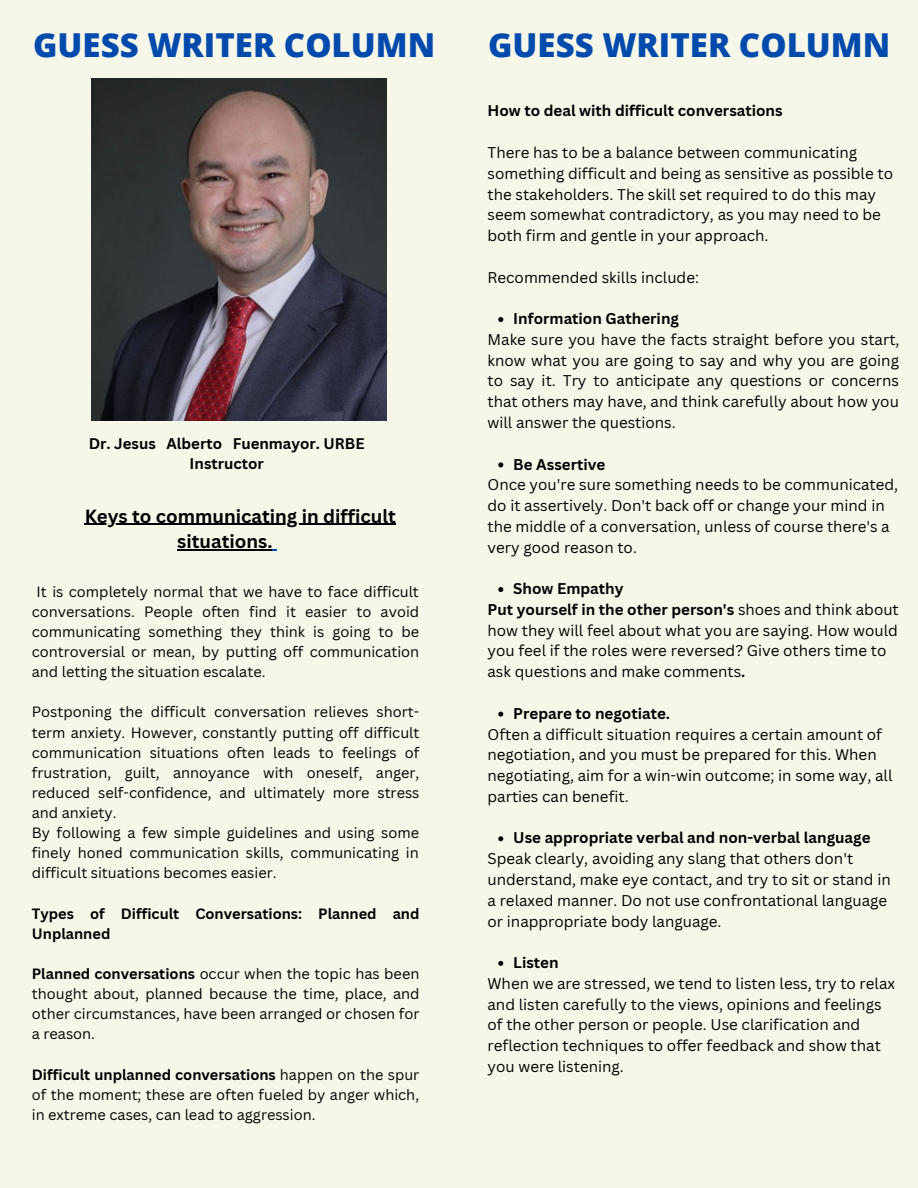
<style>
.page{position:relative;width:918px;height:1188px;background:#f6f6e9}
.page>*{position:absolute;margin:0;border:0;box-sizing:border-box;transform-origin:0 0}
.t1{font:800 33px "Open Sans";color:#004aad}
.t2{font:700 18.6px/25.8px "Canva Sans";color:#000}
.t3{font:15.15px/20.7px "Canva Sans";color:#000}
.t4{font:700 15.15px "Canva Sans";color:#000}
.t5{font:700 15px/20.2px "Canva Sans";color:#000;text-align:center}
.t6{font:14.55px/20.1px "Canva Sans";color:#000;text-align:justify}
.t7{font:700 14.55px/20.1px "Canva Sans";color:#000}
.s1{font-weight:700}
</style>
<div class="page">
<hr style="left:85px;top:524px;width:311px;height:1px;background:#000">
<hr style="left:177px;top:550px;width:96px;height:1px;background:#000">
<img style="left:91px;top:78px;width:295px;height:342px">
<svg style="left:498px;top:317px;width:5px;height:5px"></svg>
<svg style="left:498px;top:462px;width:5px;height:5px"></svg>
<svg style="left:498px;top:587px;width:5px;height:5px"></svg>
<svg style="left:498px;top:712px;width:5px;height:5px"></svg>
<svg style="left:498px;top:836px;width:5px;height:5px"></svg>
<svg style="left:498px;top:961px;width:5px;height:5px"></svg>
<h1 class="t1" style="left:33px;top:22px;width:404px">GUESS WRITER COLUMN</h1>
<h1 class="t1" style="left:488px;top:22px;width:404px">GUESS WRITER COLUMN</h1>
<p class="t4" style="left:488px;top:100px;width:297px">How to deal with difficult conversations</p>
<p class="t3" style="left:488px;top:142px;width:407px">There has to be a balance between communicating something difficult and being as sensitive as possible to the stakeholders. The skill set required to do this may seem somewhat contradictory, as you may need to be both firm and gentle in your approach.</p>
<p class="t3" style="left:488px;top:266px;width:213px">Recommended skills include:</p>
<p class="t4" style="left:513px;top:308px;width:167px">Information Gathering</p>
<p class="t5" style="left:89px;top:433px;width:277px">Dr. Jesus Alberto Fuenmayor. URBE<br>Instructor</p>
<p class="t2" style="left:177px;top:502px;width:220px;text-indent:-92px">Keys to communicating in difficult situations.</p>
<p class="t6" style="left:32px;top:581px;width:389px;text-indent:5px">It is completely normal that we have to face difficult conversations. People often find it easier to avoid communicating something they think is going to be controversial or mean, by putting off communication and letting the situation escalate.</p>
<p class="t6" style="left:32px;top:702px;width:389px;text-align:left">Postponing the difficult conversation relieves short&shy;term anxiety. However, constantly putting off difficult communication situations often leads to feelings of frustration, guilt, annoyance with oneself, anger, reduced self-confidence, and ultimately more stress and anxiety.<br>By following a few simple guidelines and using some finely honed communication skills, communicating in difficult situations becomes easier.</p>
<p class="t7" style="left:32px;top:903px;width:389px">Types of Difficult Conversations: Planned and<br>Unplanned</p>
<p class="t6" style="left:32px;top:963px;width:389px"><span class="s1">Planned conversations</span> occur when the topic has been thought about, planned because the time, place, and other circumstances, have been arranged or chosen for a reason.</p>
<p class="t6" style="left:32px;top:1064px;width:389px"><span class="s1">Difficult unplanned conversations</span> happen on the spur of the moment; these are often fueled by anger which, in extreme cases, can lead to aggression.</p>
<p class="t3" style="left:488px;top:329px;width:414px;text-align:justify">Make sure you have the facts straight before you start, know what you are going to say and why you are going to say it. Try to anticipate any questions or concerns that others may have, and think carefully about how you will answer the questions.</p>
<p class="t4" style="left:513px;top:453px;width:94px">Be Assertive</p>
<p class="t3" style="left:488px;top:474px;width:412px">Once you're sure something needs to be communicated, do it assertively. Don't back off or change your mind in the middle of a conversation, unless of course there's a very good reason to.</p>
<p class="t4" style="left:513px;top:578px;width:112px">Show Empathy</p>
<p class="t3" style="left:488px;top:599px;width:413px"><span class="s1">Put yourself in the other person's</span> shoes and think about how they will feel about what you are saying. How would you feel if the roles were reversed? Give others time to ask questions and make comments<span class="s1">.</span></p>
<p class="t4" style="left:513px;top:703px;width:158px">Prepare to negotiate.</p>
<p class="t3" style="left:488px;top:723px;width:406px">Often a difficult situation requires a certain amount of negotiation, and you must be prepared for this. When negotiating, aim for a win-win outcome; in some way, all parties can benefit.</p>
<p class="t4" style="left:513px;top:827px;width:359px">Use appropriate verbal and non-verbal language</p>
<p class="t3" style="left:488px;top:848px;width:405px">Speak clearly, avoiding any slang that others don't understand, make eye contact, and try to sit or stand in a relaxed manner. Do not use confrontational language or inappropriate body language.</p>
<p class="t4" style="left:513px;top:952px;width:47px">Listen</p>
<p class="t3" style="left:488px;top:973px;width:409px">When we are stressed, we tend to listen less, try to relax and listen carefully to the views, opinions and feelings of the other person or people. Use clarification and reflection techniques to offer feedback and show that you were listening.</p>
</div>
